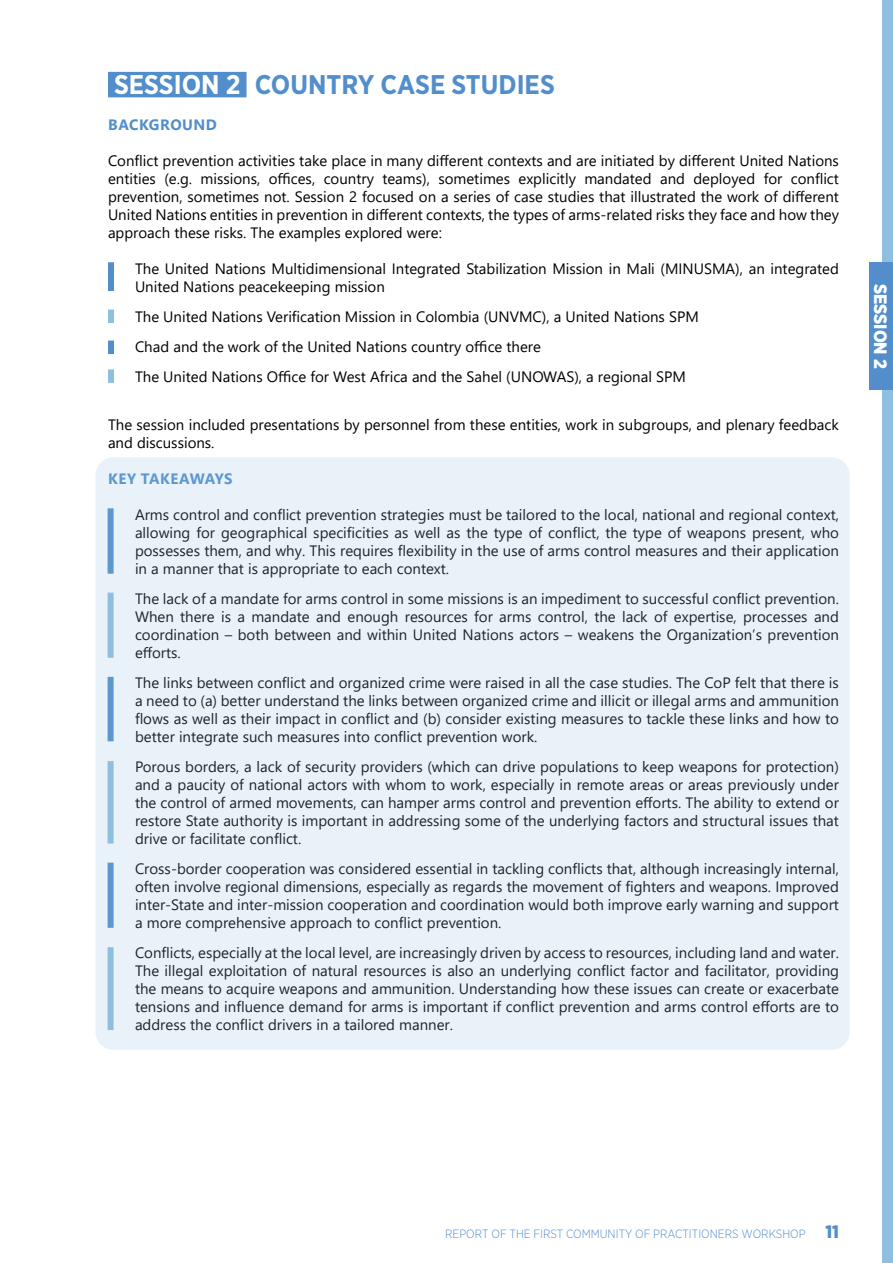
<style>
.page{position:relative;width:893px;height:1263px;background:#fff}
.page>*{position:absolute;margin:0;border:0;box-sizing:border-box;transform-origin:0 0}
.t1{font:700 27px "Gotham Narrow";color:#528ecb}
.t2{font:900 18px "Gotham Narrow";color:#fff}
.t3{font:15px/18px "Segoe UI";color:#000;text-align:justify}
.t4{font:700 15px "Segoe UI";letter-spacing:.035em;color:#528ecb}
.t5{font:300 12px "Gotham Narrow";color:#528ecb}
.s1{color:#fff}
.s2{font-weight:900;font-size:18px}
</style>
<div class="page">
<div style="left:882px;top:0;width:11px;height:1263px;background:#8fbfe0"></div>
<div style="left:108px;top:72px;width:139px;height:25px;background:#528ecb"></div>
<div style="left:870px;top:262px;width:23px;height:128px;background:#528ecb"></div>
<div style="left:108px;top:262px;width:6px;height:29px;background:#528ecb"></div>
<div style="left:108px;top:310px;width:6px;height:13px;background:#8fbfe0"></div>
<div style="left:108px;top:341px;width:6px;height:13px;background:#528ecb"></div>
<div style="left:108px;top:369px;width:6px;height:14px;background:#8fbfe0"></div>
<div style="left:95px;top:457px;width:755px;height:593px;background:#e9f2f8;border-radius:18px"></div>
<h1 class="t1" style="left:114px;top:67px;width:442px"><span class="s1">SESSION 2</span> COUNTRY CASE STUDIES</h1>
<p class="t4" style="left:108px;top:110px;width:110px">BACKGROUND</p>
<p class="t3" style="left:108px;top:150px;width:732px">Conflict prevention activities take place in many different contexts and are initiated by different United Nations entities (e.g. missions, offices, country teams), sometimes explicitly mandated and deployed for conflict prevention, sometimes not. Session 2 focused on a series of case studies that illustrated the work of different United Nations entities in prevention in different contexts, the types of arms-related risks they face and how they approach these risks. The examples explored were:</p>
<p class="t3" style="left:135px;top:258px;width:705px;text-indent:-27px">• The United Nations Multidimensional Integrated Stabilization Mission in Mali (MINUSMA), an integrated<br>United Nations peacekeeping mission</p>
<p class="t3" style="left:108px;top:306px;width:592px">• The United Nations Verification Mission in Colombia (UNVMC), a United Nations SPM</p>
<p class="t3" style="left:108px;top:336px;width:435px">• Chad and the work of the United Nations country office there</p>
<p class="t3" style="left:108px;top:366px;width:579px">• The United Nations Office for West Africa and the Sahel (UNOWAS), a regional SPM</p>
<p class="t3" style="left:108px;top:414px;width:732px">The session included presentations by personnel from these entities, work in subgroups, and plenary feedback and discussions.</p>
<p class="t4" style="left:108px;top:464px;width:126px">KEY TAKEAWAYS</p>
<p class="t3" style="left:135px;top:504px;width:705px;text-indent:-27px">• Arms control and conflict prevention strategies must be tailored to the local, national and regional context, allowing for geographical specificities as well as the type of conflict, the type of weapons present, who possesses them, and why. This requires flexibility in the use of arms control measures and their application in a manner that is appropriate to each context.</p>
<p class="t3" style="left:135px;top:588px;width:705px;text-indent:-27px">• The lack of a mandate for arms control in some missions is an impediment to successful conflict prevention.<br>When there is a mandate and enough resources for arms control, the lack of expertise, processes and coordination – both between and within United Nations actors – weakens the Organization’s prevention efforts.</p>
<p class="t3" style="left:135px;top:672px;width:705px;text-indent:-27px">• The links between conflict and organized crime were raised in all the case studies. The CoP felt that there is a need to (a) better understand the links between organized crime and illicit or illegal arms and ammunition flows as well as their impact in conflict and (b) consider existing measures to tackle these links and how to better integrate such measures into conflict prevention work.</p>
<p class="t3" style="left:135px;top:756px;width:705px;text-indent:-27px">• Porous borders, a lack of security providers (which can drive populations to keep weapons for protection) and a paucity of national actors with whom to work, especially in remote areas or areas previously under the control of armed movements, can hamper arms control and prevention efforts. The ability to extend or restore State authority is important in addressing some of the underlying factors and structural issues that drive or facilitate conflict.</p>
<p class="t3" style="left:135px;top:858px;width:705px;text-indent:-27px">• Cross-border cooperation was considered essential in tackling conflicts that, although increasingly internal, often involve regional dimensions, especially as regards the movement of fighters and weapons. Improved inter-State and inter-mission cooperation and coordination would both improve early warning and support a more comprehensive approach to conflict prevention.</p>
<p class="t3" style="left:135px;top:942px;width:705px;text-indent:-27px">• Conflicts, especially at the local level, are increasingly driven by access to resources, including land and water.<br>The illegal exploitation of natural resources is also an underlying conflict factor and facilitator, providing the means to acquire weapons and ammunition. Understanding how these issues can create or exacerbate tensions and influence demand for arms is important if conflict prevention and arms control efforts are to address the conflict drivers in a tailored manner.</p>
<p class="t2" style="left:892px;top:284px;width:87px;rotate:90deg">SESSION 2</p>
<p class="t5" style="left:445px;top:1227px;width:395px">REPORT OF THE FIRST COMMUNITY OF PRACTITIONERS WORKSHOP <span class="s2">11</span></p>
</div>
